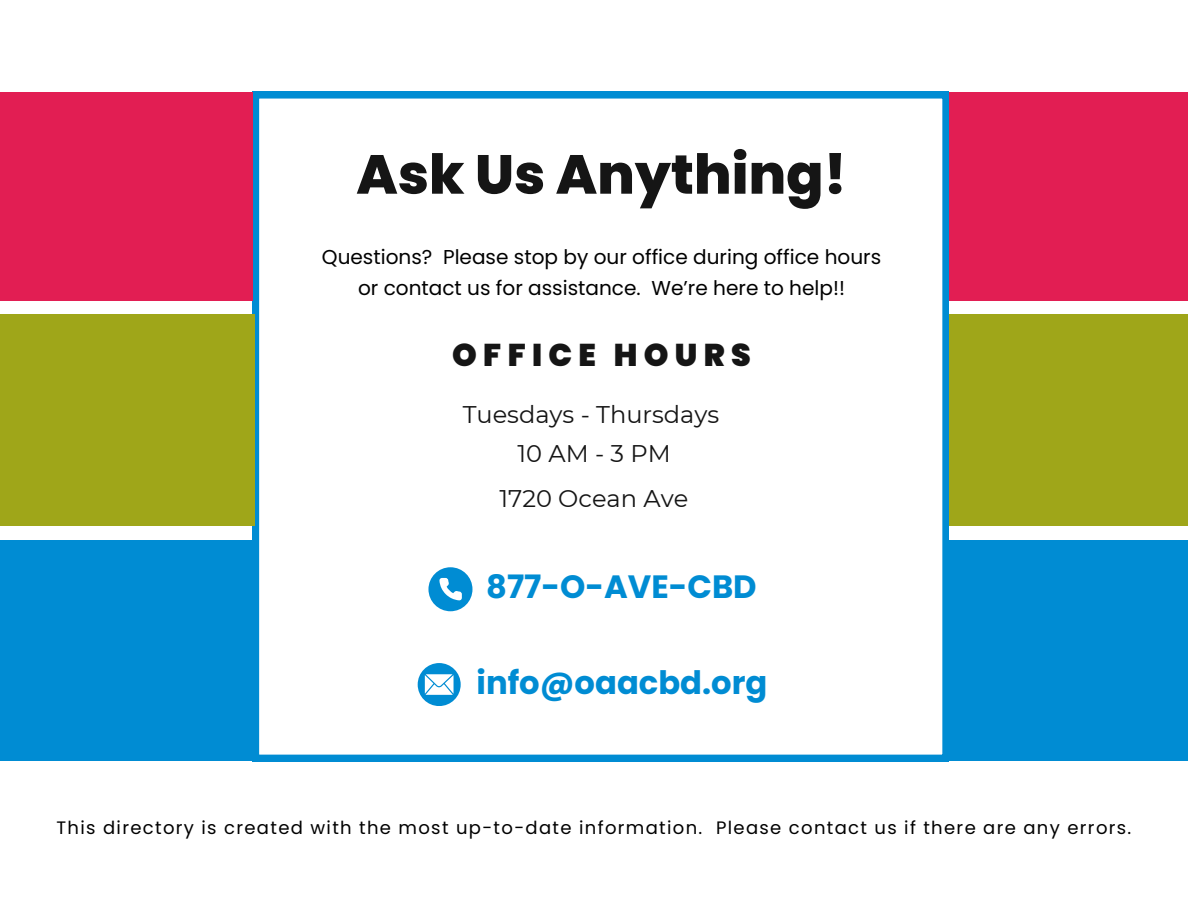
<style>
.page{position:relative;width:1188px;height:918px;background:#fff}
.page>*{position:absolute;margin:0;border:0;box-sizing:border-box;transform-origin:0 0}
.t1{font:800 54.9px "Poppins";color:#151515}
.t2{font:700 32.25px "Poppins";color:#008cd3}
.t3{font:900 31.5px "Poppins";letter-spacing:.2em;color:#151515}
.t4{font:24.15px/38.7px "Montserrat";color:#151515;text-align:center}
.t5{font:20.1px/31.7px "Poppins";color:#000;text-align:center}
.t6{font:18px "Poppins";letter-spacing:.075em;color:#000}
</style>
<div class="page">
<div style="left:945px;top:541px;width:243px;height:220px;background:#008cd3"></div>
<svg style="left:252px;top:92px;width:697px;height:669px"></svg>
<svg style="left:428px;top:567px;width:44px;height:44px"></svg>
<svg style="left:418px;top:663px;width:42px;height:43px"></svg>
<div style="left:0;top:92px;width:252px;height:208px;background:#e21e53"></div>
<div style="left:949px;top:92px;width:239px;height:208px;background:#e21e53"></div>
<div style="left:0;top:315px;width:254px;height:211px;background:#9fa619"></div>
<div style="left:949px;top:315px;width:239px;height:211px;background:#9fa619"></div>
<div style="left:0;top:541px;width:254px;height:220px;background:#008cd3"></div>
<h5 class="t1" style="left:356px;top:136px;width:492px">Ask Us Anything!</h5>
<h4 class="t5" style="left:322px;top:241px;width:561px">Questions? Please stop by our office during office hours or contact us for assistance. We’re here to help!!</h4>
<h1 class="t3" style="left:452px;top:333px;width:300px">OFFICE HOURS</h1>
<h4 class="t4" style="left:463px;top:395px;width:258px">Tuesdays - Thursdays<br>10AM-3PM</h4>
<h2 class="t4" style="left:499px;top:479px;width:190px">1720 Ocean Ave</h2>
<p class="t2" style="left:486px;top:564px;width:272px">877-O-AVE-CBD</p>
<h2 class="t2" style="left:477px;top:660px;width:292px">info@oaacbd.org</h2>
<p class="t6" style="left:57px;top:815px;width:1076px">This directory is created with the most up-to-date information. Please contact us if there are any errors.</p>
</div>
